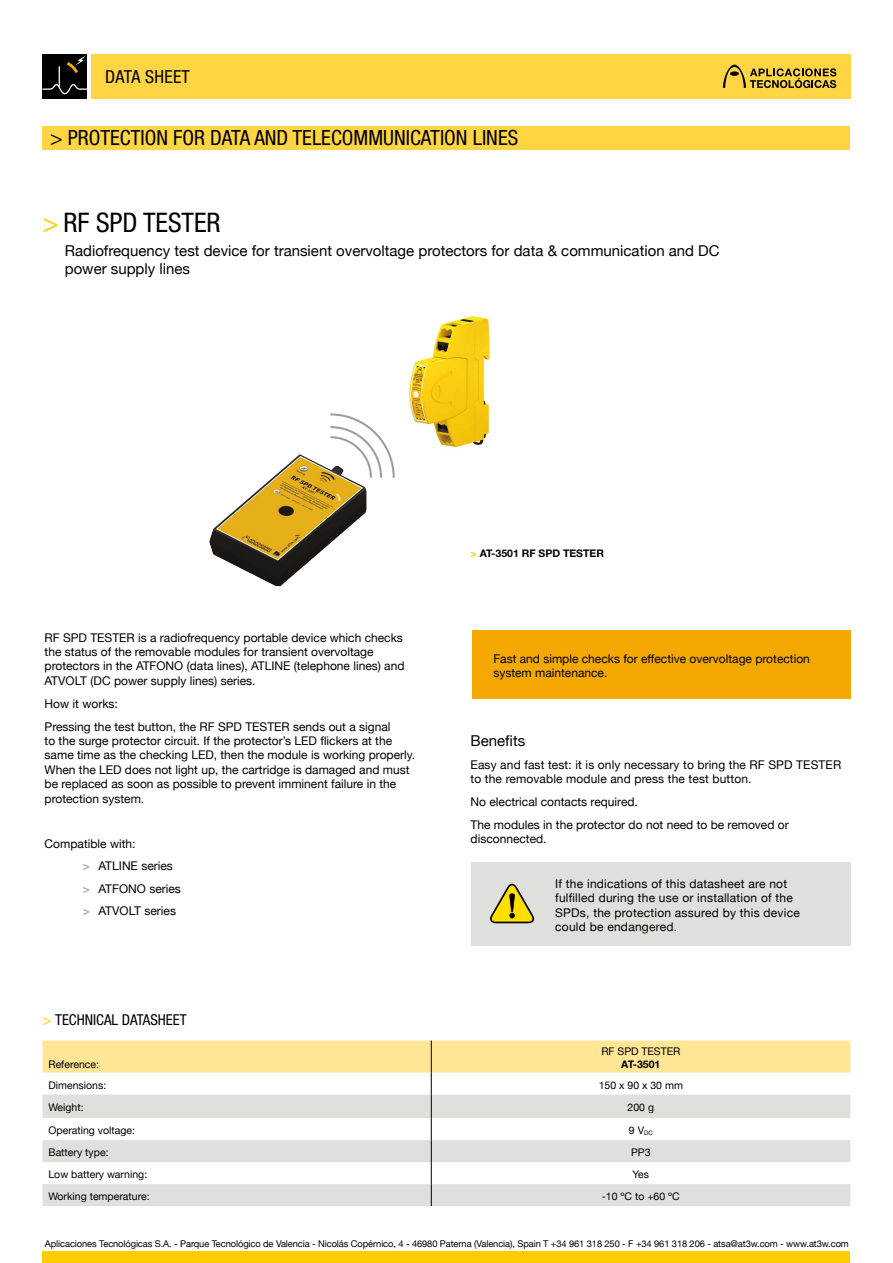
<style>
.page{position:relative;width:893px;height:1263px;background:#fff}
.page>*{position:absolute;margin:0;border:0;box-sizing:border-box;transform-origin:0 0}
.t1{font:condensed 27px "Helvetica Neue LT Std";color:#000}
.t2{font:condensed 21px "Helvetica Neue LT Std";color:#000}
.t3{font:condensed 18px "Helvetica Neue LT Std";letter-spacing:.015em;color:#000}
.t4{font:15px/18px "Helvetica Neue";color:#000}
.t5{font:condensed 15px "Helvetica Neue LT Std";color:#000}
.t6{font:12px/14.4px "Helvetica Neue";color:#000}
.t7{font:12px/14.4px "Helvetica Neue";letter-spacing:.02em;color:#000}
.t8{font:10.5px "Helvetica Neue";color:#000}
.t9{font:700 10.5px "Helvetica Neue LT Std";color:#000}
.t10{font:9.3px "Helvetica Neue";letter-spacing:-.01em;color:#000}
.s1{color:#fc0}
.s2{font-family:"Helvetica Neue LT Std";font-weight:700;color:#b3b2b2}
.s3{font-size:6.15px}
</style>
<div class="page">
<div style="left:43px;top:1251px;width:807px;height:12px;background:#fc0"></div>
<div style="left:43px;top:54px;width:44px;height:45px;background:#000"></div>
<svg style="left:43px;top:55px;width:44px;height:39px"></svg>
<div style="left:91px;top:54px;width:759px;height:45px;background:#ffd544"></div>
<svg style="left:723px;top:65px;width:113px;height:23px"></svg>
<img style="left:408px;top:315px;width:83px;height:133px">
<img style="left:209px;top:454px;width:157px;height:132px">
<svg style="left:328px;top:413px;width:67px;height:67px"></svg>
<svg style="left:42px;top:1040px;width:808px;height:166px"></svg>
<div style="left:471px;top:862px;width:379px;height:83px;background:#dfdfdc"></div>
<svg style="left:490px;top:884px;width:44px;height:39px"></svg>
<div style="left:43px;top:126px;width:807px;height:23px;background:#ffd544"></div>
<div style="left:472px;top:630px;width:378px;height:68px;background:#f5a900"></div>
<h3 class="t3" style="left:105px;top:66px;width:86px">DATA SHEET</h3>
<h2 class="t2" style="left:50px;top:126px;width:470px">&gt; PROTECTION FOR DATA AND TELECOMMUNICATION LINES</h2>
<h1 class="t1" style="left:42px;top:207px;width:180px"><span class="s1">&gt;</span> RF SPD TESTER</h1>
<p class="t4" style="left:65px;top:241px;width:656px">Radiofrequency test device for transient overvoltage protectors for data &amp; communication and DC power supply lines</p>
<p class="t6" style="left:45px;top:630px;width:361px">RF SPD TESTER is a radiofrequency portable device which checks the status of the removable modules for transient overvoltage protectors in the ATFONO (data lines), ATLINE (telephone lines) and ATVOLT (DC power supply lines) series.</p>
<p class="t6" style="left:45px;top:692px;width:347px;line-height:23px">How it works:<br>Pressing the test button, the RF SPD TESTER sends out a signal</p>
<p class="t6" style="left:45px;top:733px;width:372px">to the surge protector circuit. If the protector’s LED flickers at the same time as the checking LED, then the module is working properly.<br>When the LED does not light up, the cartridge is damaged and must be replaced as soon as possible to prevent imminent failure in the protection system.</p>
<p class="t6" style="left:83px;top:833px;width:99px;line-height:22px;text-indent:-38px">Compatible with:<br><span class="s2">&gt;</span> ATLINE series <span class="s2">&gt;</span> ATFONO series <span class="s2">&gt;</span> ATVOLT series</p>
<p class="t5" style="left:42px;top:1011px;width:146px"><span class="s1">&gt;</span> TECHNICAL DATASHEET</p>
<p class="t8" style="left:48px;top:1058px;width:52px">Reference:</p>
<p class="t9" style="left:471px;top:546px;width:135px"><span class="s1">&gt;</span> AT-3501 RF SPD TESTER</p>
<p class="t6" style="left:493px;top:651px;width:318px">Fast and simple checks for effective overvoltage protection system maintenance.</p>
<p class="t4" style="left:471px;top:731px;width:56px">Benefits</p>
<p class="t6" style="left:471px;top:757px;width:372px">Easy and fast test: it is only necessary to bring the RF SPD TESTER to the removable module and press the test button.</p>
<p class="t6" style="left:471px;top:790px;width:320px;line-height:23px">No electrical contacts required.<br>The modules in the protector do not need to be removed or</p>
<p class="t6" style="left:471px;top:832px;width:78px">disconnected.</p>
<p class="t7" style="left:555px;top:876px;width:246px">If the indications of this datasheet are not fulfilled during the use or installation of the SPDs, the protection assured by this device could be endangered.</p>
<p class="t8" style="left:601px;top:1045px;width:80px">RF SPD TESTER</p>
<p class="t9" style="left:621px;top:1058px;width:41px">AT-3501</p>
<p class="t8" style="left:48px;top:1078px;width:59px">Dimensions:</p>
<p class="t8" style="left:599px;top:1078px;width:86px">150 x 90 x 30 mm</p>
<p class="t8" style="left:48px;top:1101px;width:37px">Weight:</p>
<p class="t8" style="left:628px;top:1101px;width:28px">200 g</p>
<p class="t8" style="left:48px;top:1124px;width:88px">Operating voltage:</p>
<p class="t8" style="left:629px;top:1124px;width:25px">9 V<span class="s3">DC</span></p>
<p class="t8" style="left:48px;top:1146px;width:62px">Battery type:</p>
<p class="t8" style="left:631px;top:1146px;width:21px">PP3</p>
<p class="t8" style="left:48px;top:1168px;width:100px">Low battery warning:</p>
<p class="t8" style="left:633px;top:1168px;width:18px">Yes</p>
<p class="t8" style="left:48px;top:1190px;width:103px">Working temperature:</p>
<p class="t8" style="left:602px;top:1190px;width:79px">-10 ºC to +60 ºC</p>
<p class="t10" style="left:45px;top:1238px;width:805px">Aplicaciones Tecnológicas S.A. - Parque Tecnológico de Valencia - Nicolás Copérnico, 4 - 46980 Paterna (Valencia), Spain T +34 961 318 250 - F +34 961 318 206 - atsa@at3w.com - www.at3w.com</p>
</div>
